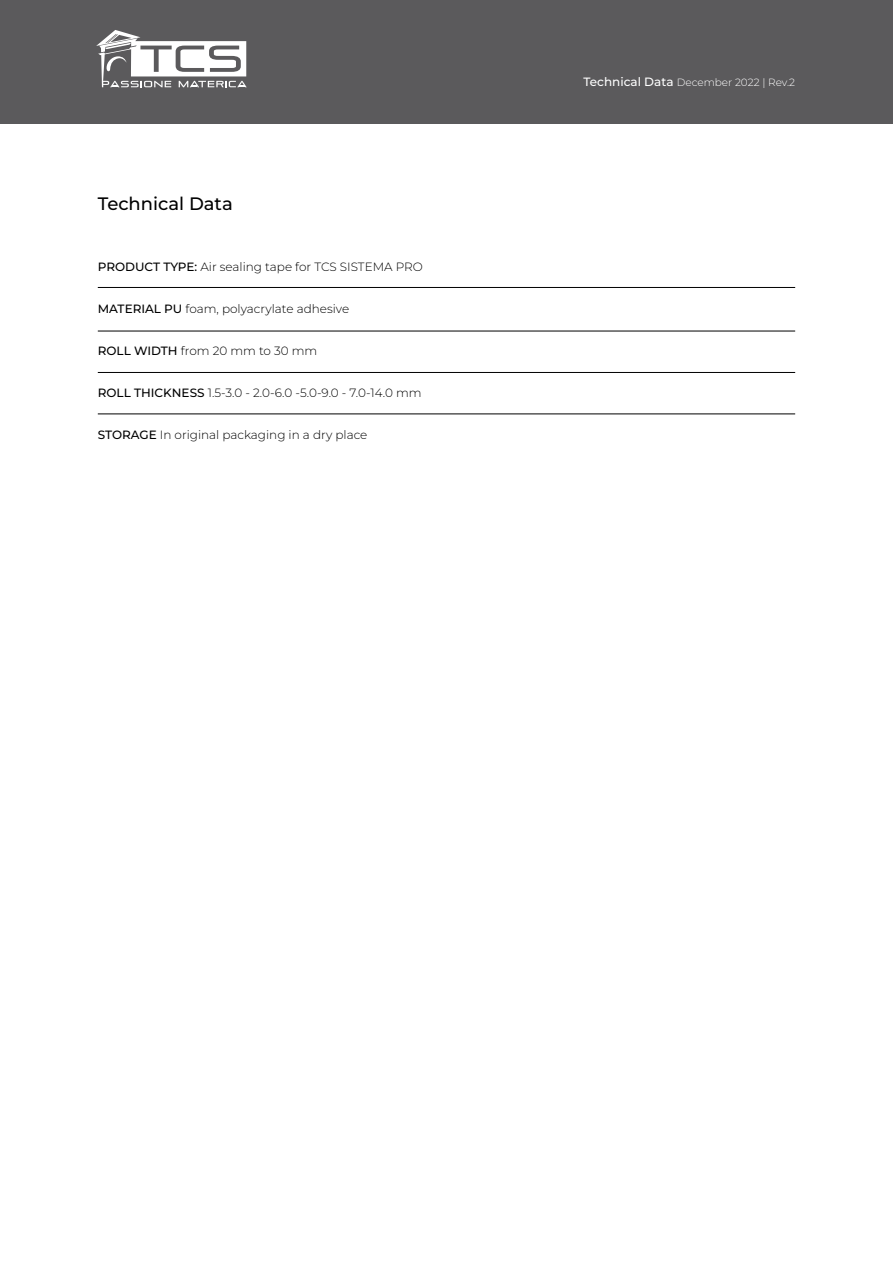
<style>
.page{position:relative;width:893px;height:1263px;background:#fff}
.page>*{position:absolute;margin:0;border:0;box-sizing:border-box;transform-origin:0 0}
.t1{font:100 18px "Montserrat";color:#000}
.t2{font:300 12px "Montserrat";color:#000}
.t3{font:300 10.5px "Montserrat";color:#fff}
.s1{font-weight:100}
.s2{font-weight:100;font-size:12px}
</style>
<div class="page">
<div style="left:0;top:0;width:893px;height:123px;background:#5b5a5c"></div>
<svg style="left:96px;top:30px;width:151px;height:57px"></svg>
<hr style="left:98px;top:287px;width:697px;height:1px;background:#000">
<hr style="left:98px;top:331px;width:697px;height:1px;background:#000">
<hr style="left:98px;top:372px;width:697px;height:1px;background:#000">
<hr style="left:98px;top:414px;width:697px;height:1px;background:#000">
<h1 class="t1" style="left:98px;top:192px;width:137px">Technical Data</h1>
<p class="t2" style="left:98px;top:259px;width:327px"><span class="s1">PRODUCT TYPE:</span> Air sealing tape for TCS SISTEMA PRO</p>
<p class="t2" style="left:98px;top:301px;width:253px"><span class="s1">MATERIAL PU</span> foam, polyacrylate adhesive</p>
<p class="t2" style="left:98px;top:343px;width:221px"><span class="s1">ROLL WIDTH</span> from 20 mm to 30 mm</p>
<p class="t2" style="left:98px;top:385px;width:325px"><span class="s1">ROLL THICKNESS</span> 1.5-3.0 - 2.0-6.0 -5.0-9.0 - 7.0-14.0 mm</p>
<p class="t2" style="left:98px;top:427px;width:271px"><span class="s1">STORAGE</span> In original packaging in a dry place</p>
<p class="t3" style="left:583px;top:75px;width:213px"><span class="s2">Technical Data</span> December 2022 | Rev.2</p>
</div>
